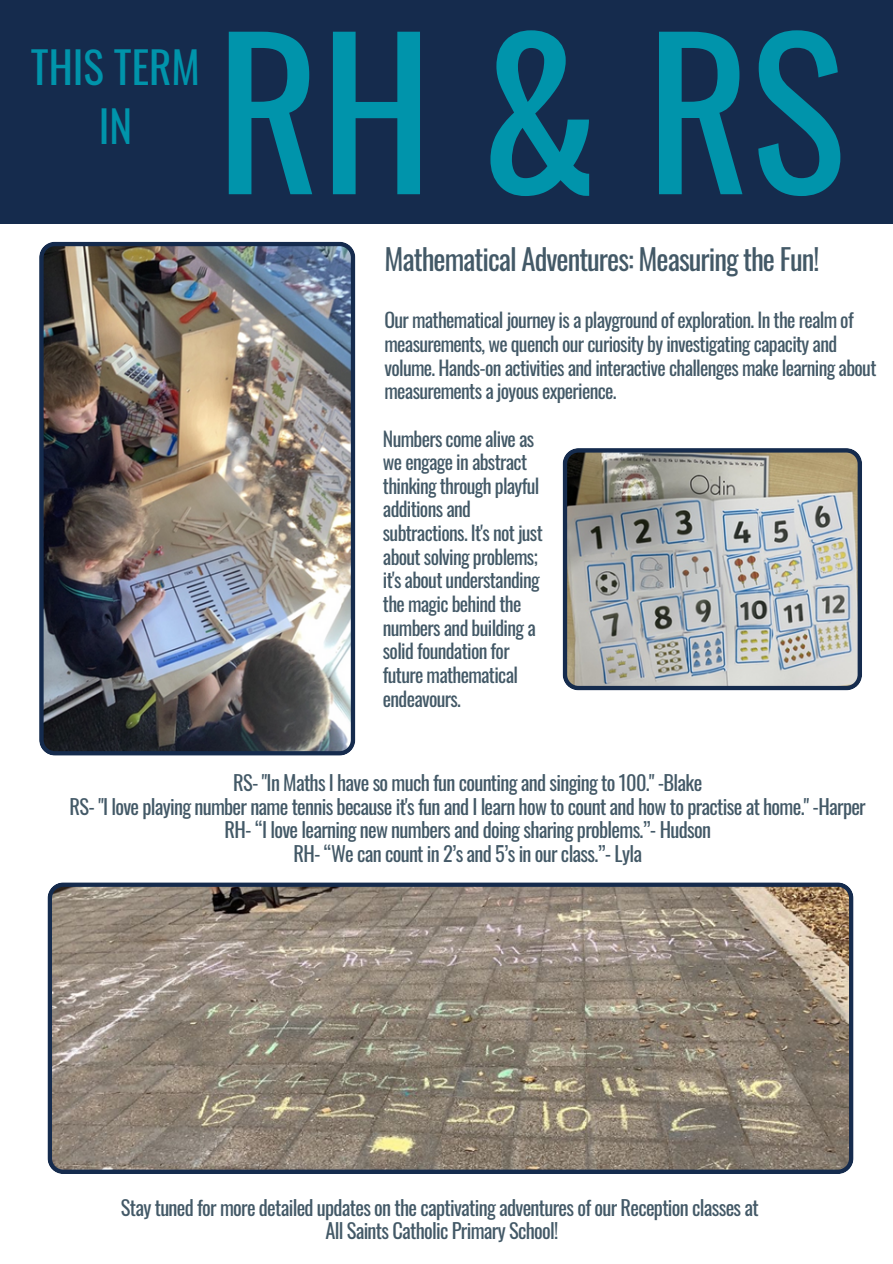
<style>
.page{position:relative;width:893px;height:1264px;background:#fff}
.page>*{position:absolute;margin:0;border:0;box-sizing:border-box;transform-origin:0 0}
.t1{font:200.55px "Oswald";color:#0094ab}
.t2{font:43.05px/58.9px "Oswald";color:#0094ab;text-align:center}
.t3{font:28.8px "Oswald";letter-spacing:-.035em;color:#435967}
.t4{font:20.4px "Oswald";letter-spacing:-.035em;color:#435967}
.t5{font:19.8px/23.7px "Oswald";letter-spacing:-.035em;color:#435967}
</style>
<div class="page">
<div style="left:0;top:0;width:892px;height:223px;background:#152b4d"></div>
<img style="left:562px;top:448px;width:300px;height:242px">
<svg style="left:47px;top:882px;width:806px;height:291px"></svg>
<img style="left:39px;top:242px;width:316px;height:513px">
<p class="t2" style="left:31px;top:36px;width:170px">THIS TERM<br>IN</p>
<p class="t1" style="left:216px;top:-45px;width:630px">RH &amp; RS</p>
<p class="t3" style="left:384px;top:236px;width:436px">Mathematical Adventures: Measuring the Fun!</p>
<p class="t5" style="left:384px;top:307px;width:493px">Our mathematical journey is a playground of exploration. In the realm of measurements, we quench our curiosity by investigating capacity and volume. Hands-on activities and interactive challenges make learning about measurements a joyous experience.</p>
<p class="t5" style="left:383px;top:426px;width:161px">Numbers come alive as we engage in abstract thinking through playful additions and subtractions. It's not just about solving problems; it's about understanding the magic behind the numbers and building a solid foundation for future mathematical endeavours.</p>
<p class="t4" style="left:233px;top:766px;width:470px">RS- "In Maths I have so much fun counting and singing to 100." -Blake</p>
<p class="t4" style="left:70px;top:790px;width:797px">RS- "I love playing number name tennis because it's fun and I learn how to count and how to practise at home." -Harper</p>
<p class="t4" style="left:224px;top:814px;width:488px">RH- “I love learning new numbers and doing sharing problems.”- Hudson</p>
<p class="t4" style="left:293px;top:837px;width:350px">RH- “We can count in 2’s and 5’s in our class.”- Lyla</p>
<p class="t4" style="left:121px;top:1191px;width:639px">Stay tuned for more detailed updates on the captivating adventures of our Reception classes at</p>
<p class="t4" style="left:325px;top:1214px;width:234px">All Saints Catholic Primary School!</p>
</div>
